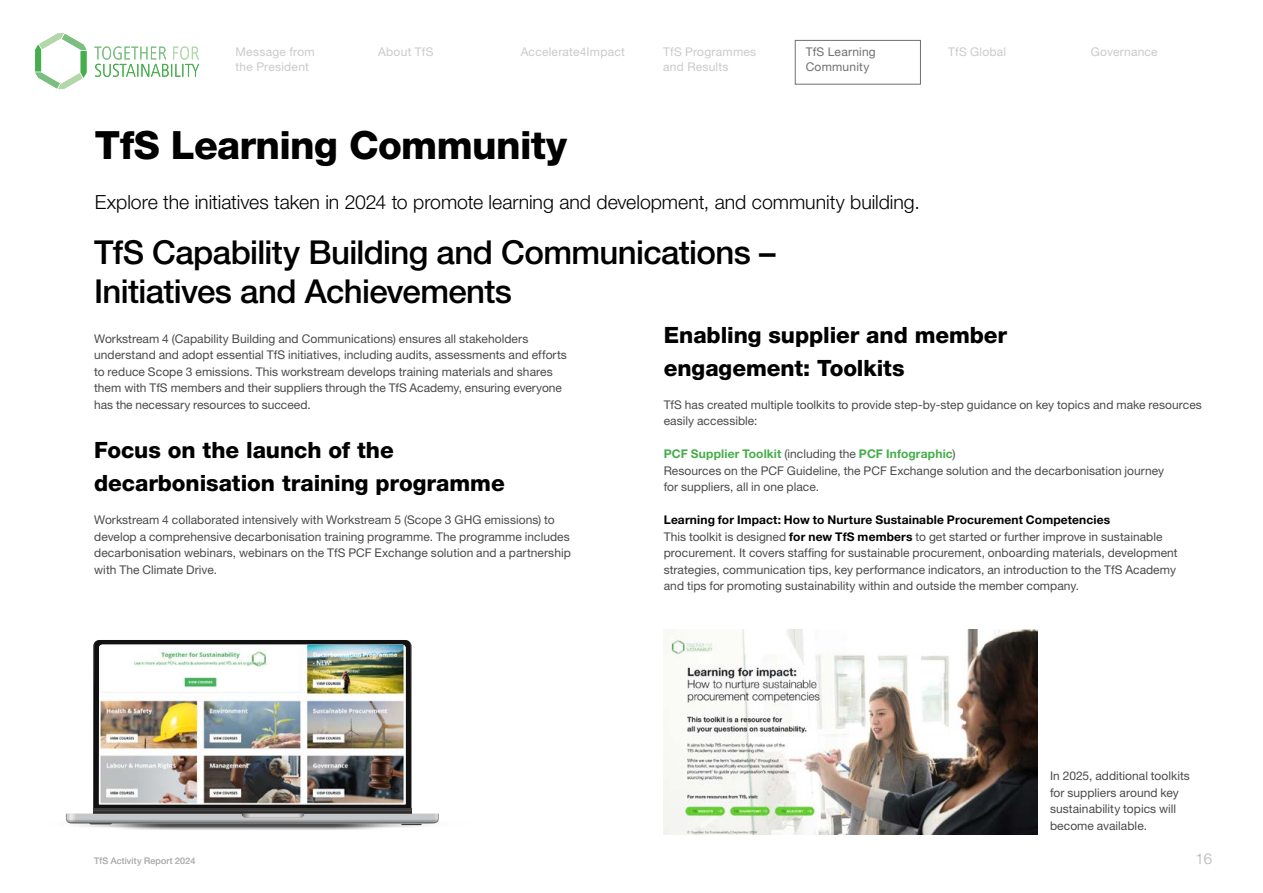
<style>
.page{position:relative;width:1263px;height:893px;background:#fff}
.page>*{position:absolute;margin:0;border:0;box-sizing:border-box;transform-origin:0 0}
.t1{font:800 39px "Helvetica Neue LT Std";letter-spacing:-.015em;color:#000}
.t2{font:500 33px/39px "Helvetica Neue LT Std";letter-spacing:-.02em;color:#000}
.t3{font:800 22.5px/33px "Helvetica Neue LT Std";letter-spacing:-.005em;color:#000}
.t4{font:300 19.5px "Helvetica Neue LT Std";letter-spacing:-.005em;color:#000}
.t5{font:300 15px "Helvetica Neue LT Std";color:#b3b2b2}
.t6{font:12px/16.5px "Helvetica Neue LT Std";letter-spacing:.005em;color:#4a4a49}
.t7{font:12px/14.4px "Helvetica Neue LT Std";letter-spacing:.02em;color:#ccc9c9}
.t8{font:12px/14.4px "Helvetica Neue LT Std";letter-spacing:.02em;color:#706f6f}
.t9{font:9px "Helvetica Neue LT Std";letter-spacing:.02em;color:#b3b2b2}
.s1{font-weight:700;color:#45ad4a}
.s2{font-weight:700;color:#000}
</style>
<div class="page">
<div style="left:795px;top:40px;width:126px;height:44px;border:1px solid #706f6f"></div>
<img style="left:663px;top:629px;width:375px;height:206px">
<svg style="left:65px;top:817px;width:359px;height:13px"></svg>
<svg style="left:66px;top:640px;width:373px;height:185px"></svg>
<img style="left:99px;top:644px;width:306px;height:160px">
<svg style="left:35px;top:33px;width:52px;height:56px"></svg>
<svg style="left:94px;top:46px;width:105px;height:31px"></svg>
<p class="t7" style="left:236px;top:45px;width:81px">Message from the President</p>
<p class="t7" style="left:378px;top:45px;width:57px">About TfS</p>
<p class="t7" style="left:521px;top:45px;width:106px">Accelerate4Impact</p>
<p class="t7" style="left:663px;top:45px;width:95px">TfS Programmes and Results</p>
<p class="t8" style="left:806px;top:45px;width:72px">TfS Learning<br>Community</p>
<p class="t7" style="left:948px;top:45px;width:60px">TfS Global</p>
<p class="t7" style="left:1091px;top:45px;width:68px">Governance</p>
<h1 class="t1" style="left:95px;top:122px;width:474px">TfS Learning Community</h1>
<h3 class="t4" style="left:95px;top:190px;width:826px">Explore the initiatives taken in 2024 to promote learning and development, and community building.</h3>
<h2 class="t2" style="left:94px;top:233px;width:683px">TfS Capability Building and Communications –<br>Initiatives and Achievements</h2>
<p class="t6" style="left:94px;top:330px;width:474px">Workstream 4 (Capability Building and Communications) ensures all stakeholders understand and adopt essential TfS initiatives, including audits, assessments and efforts to reduce Scope 3 emissions. This workstream develops training materials and shares them with TfS members and their suppliers through the TfS Academy, ensuring everyone has the necessary resources to succeed.</p>
<h3 class="t3" style="left:94px;top:434px;width:412px">Focus on the launch of the decarbonisation training programme</h3>
<p class="t6" style="left:94px;top:512px;width:478px">Workstream 4 collaborated intensively with Workstream 5 (Scope 3 GHG emissions) to develop a comprehensive decarbonisation training programme. The programme includes decarbonisation webinars, webinars on the TfS PCF Exchange solution and a partnership with The Climate Drive.</p>
<h3 class="t3" style="left:664px;top:318px;width:345px">Enabling supplier and member engagement: Toolkits</h3>
<p class="t6" style="left:664px;top:396px;width:540px">TfS has created multiple toolkits to provide step-by-step guidance on key topics and make resources easily accessible:</p>
<p class="t6" style="left:664px;top:446px;width:502px"><span class="s1">PCF Supplier Toolkit</span> (including the <span class="s1">PCF Infographic</span>)<br>Resources on the PCF Guideline, the PCF Exchange solution and the decarbonisation journey for suppliers, all in one place.</p>
<p class="t6" style="left:664px;top:512px;width:515px"><span class="s2">Learning for Impact: How to Nurture Sustainable Procurement Competencies<br></span>This toolkit is designed <span class="s2">for new TfS members</span> to get started or further improve in sustainable procurement. It covers staffing for sustainable procurement, onboarding materials, development strategies, communication tips, key performance indicators, an introduction to the TfS Academy and tips for promoting sustainability within and outside the member company.</p>
<p class="t9" style="left:94px;top:855px;width:103px">TfS Activity Report 2024</p>
<p class="t6" style="left:1050px;top:767px;width:141px">In 2025, additional toolkits for suppliers around key sustainability topics will become available.</p>
<p class="t5" style="left:1195px;top:849px;width:18px">16</p>
</div>
